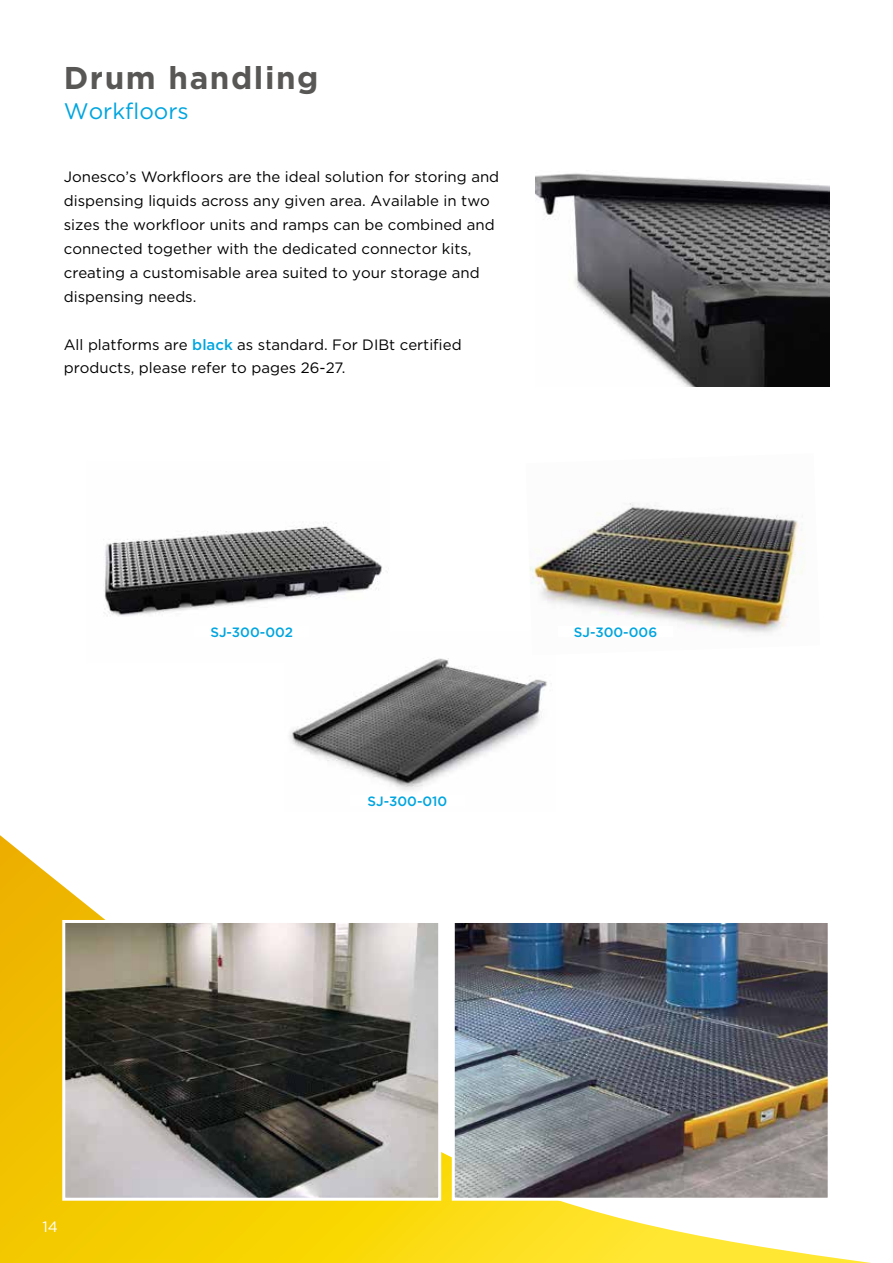
<style>
.page{position:relative;width:893px;height:1263px;background:#fff}
.page>*{position:absolute;margin:0;border:0;box-sizing:border-box;transform-origin:0 0}
.t1{font:700 31.5px "Gotham";letter-spacing:.05em;color:#585756}
.t2{font:22.5px "Gotham";color:#00a5df}
.t3{font:15px/24px "Gotham";color:#000}
.t4{font:15px "Gotham";color:#fff}
.t5{font:500 13.5px "Gotham";color:#00a5df}
.s1{font-weight:500;color:#00a5df}
</style>
<div class="page">
<svg style="left:164px;top:1152px;width:707px;height:111px"></svg>
<svg style="left:0;top:835px;width:164px;height:428px"></svg>
<img style="left:66px;top:924px;width:371px;height:273px">
<div style="left:62px;top:920px;width:379px;height:281px;border:3px solid #fff"></div>
<img style="left:456px;top:924px;width:371px;height:273px">
<div style="left:452px;top:920px;width:379px;height:281px;border:3px solid #fff"></div>
<img style="left:536px;top:173px;width:293px;height:214px">
<img style="left:289px;top:658px;width:258px;height:132px">
<img style="left:104px;top:522px;width:285px;height:141px">
<img style="left:529px;top:503px;width:276px;height:130px">
<div style="left:194px;top:626px;width:115px;height:11px;background:#fff"></div>
<div style="left:558px;top:626px;width:115px;height:11px;background:#fff"></div>
<h1 class="t1" style="left:64px;top:57px;width:256px">Drum handling</h1>
<h2 class="t2" style="left:64px;top:97px;width:126px">Workfloors</h2>
<p class="t3" style="left:64px;top:164px;width:437px">Jonesco’s Workfloors are the ideal solution for storing and dispensing liquids across any given area. Available in two sizes the workfloor units and ramps can be combined and connected together with the dedicated connector kits, creating a customisable area suited to your storage and dispensing needs.</p>
<p class="t3" style="left:64px;top:333px;width:399px;line-height:22.5px">All platforms are <span class="s1">black</span> as standard. For DIBt certified products, please refer to pages 26-27.</p>
<p class="t5" style="left:210px;top:623px;width:84px">SJ-300-002</p>
<p class="t5" style="left:368px;top:792px;width:81px">SJ-300-010</p>
<p class="t5" style="left:574px;top:623px;width:85px">SJ-300-006</p>
<p class="t4" style="left:43px;top:1217px;width:17px">14</p>
</div>
